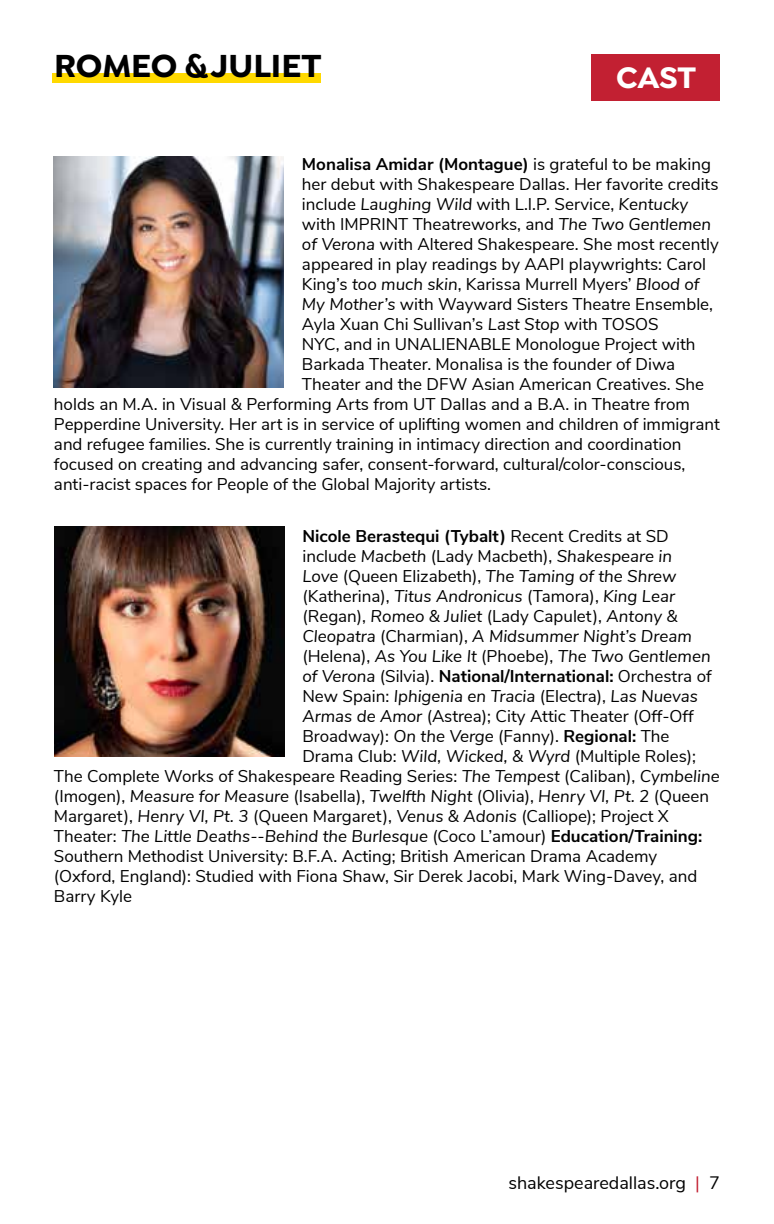
<style>
.page{position:relative;width:774px;height:1224px;background:#fff}
.page>*{position:absolute;margin:0;border:0;box-sizing:border-box;transform-origin:0 0}
.t1{font:700 34px "Isidora Sans";color:#000}
.t2{font:700 31.6px "Isidora Sans";color:#fff}
.t3{font:18px "Nunito Sans";color:#000}
.t4{font:17px "Nunito Sans";color:#000}
.t5{font:italic 17px "Nunito Sans";color:#000}
.t6{font:700 17px "Nunito Sans";color:#000}
.s1{font-weight:400}
.s2{font-style:italic}
.s3{font-style:normal}
.s4{font-weight:400;font-style:italic}
.s5{font-weight:700}
.s6{font-weight:700;font-style:normal}
.s7{color:#c22032}
</style>
<div class="page">
<div style="left:52px;top:74px;width:269px;height:9px;background:#ffd900"></div>
<div style="left:591px;top:55px;width:129px;height:46px;background:#c22032"></div>
<img style="left:54px;top:157px;width:230px;height:230px">
<img style="left:54px;top:527px;width:230px;height:230px">
<h1 class="t1" style="left:54px;top:45px;width:269px">ROMEO &amp; JULIET</h1>
<h2 class="t2" style="left:616px;top:58px;width:82px">CAST</h2>
<p class="t6" style="left:302px;top:151px;width:411px">Monalisa Amidar (Montague) <span class="s1">is grateful to be making</span></p>
<p class="t4" style="left:302px;top:172px;width:418px">her debut with Shakespeare Dallas. Her favorite credits</p>
<p class="t4" style="left:302px;top:192px;width:388px">include <span class="s2">Laughing Wild</span> with L.I.P. Service, <span class="s2">Kentucky</span></p>
<p class="t4" style="left:302px;top:212px;width:411px">with IMPRINT Theatreworks, and <span class="s2">The Two Gentlemen</span></p>
<p class="t4" style="left:302px;top:231px;width:418px"><span class="s2">of Verona</span> with Altered Shakespeare. She most recently</p>
<p class="t4" style="left:302px;top:251px;width:406px">appeared in play readings by AAPI playwrights: Carol</p>
<p class="t4" style="left:302px;top:271px;width:399px">King’s <span class="s2">too much skin</span>, Karissa Murrell Myers’ <span class="s2">Blood of</span></p>
<p class="t4" style="left:302px;top:291px;width:413px"><span class="s2">My Mother’s</span> with Wayward Sisters Theatre Ensemble,</p>
<p class="t4" style="left:302px;top:311px;width:358px">Ayla Xuan Chi Sullivan’s <span class="s2">Last Stop</span> with TOSOS</p>
<p class="t4" style="left:302px;top:331px;width:395px">NYC, and in UNALIENABLE Monologue Project with</p>
<p class="t4" style="left:302px;top:351px;width:375px">Barkada Theater. Monalisa is the founder of Diwa</p>
<p class="t4" style="left:302px;top:371px;width:404px">Theater and the DFW Asian American Creatives. She</p>
<p class="t4" style="left:54px;top:391px;width:637px">holds an M.A. in Visual &amp; Performing Arts from UT Dallas and a B.A. in Theatre from</p>
<p class="t4" style="left:54px;top:411px;width:667px">Pepperdine University. Her art is in service of uplifting women and children of immigrant</p>
<p class="t4" style="left:54px;top:431px;width:629px">and refugee families. She is currently training in intimacy direction and coordination</p>
<p class="t4" style="left:54px;top:451px;width:633px">focused on creating and advancing safer, consent-forward, cultural/color-conscious,</p>
<p class="t4" style="left:54px;top:471px;width:439px">anti-racist spaces for People of the Global Majority artists.</p>
<p class="t6" style="left:302px;top:524px;width:368px">Nicole Berastequi (Tybalt) <span class="s1">Recent Credits at SD</span></p>
<p class="t4" style="left:302px;top:544px;width:371px">include <span class="s2">Macbeth</span> (Lady Macbeth), <span class="s2">Shakespeare in</span></p>
<p class="t5" style="left:302px;top:564px;width:376px">Love <span class="s3">(Queen Elizabeth),</span> The Taming of the Shrew</p>
<p class="t5" style="left:302px;top:584px;width:374px"><span class="s3">(Katherina),</span> Titus Andronicus <span class="s3">(Tamora),</span> King Lear</p>
<p class="t4" style="left:302px;top:604px;width:377px">(Regan), <span class="s2">Romeo &amp; Juliet</span> (Lady Capulet), <span class="s2">Antony &amp;</span></p>
<p class="t5" style="left:302px;top:624px;width:391px">Cleopatra <span class="s3">(Charmian),</span> A Midsummer Night’s Dream</p>
<p class="t5" style="left:302px;top:644px;width:410px"><span class="s3">(Helena),</span> As You Like It <span class="s3">(Phoebe),</span> The Two Gentlemen</p>
<p class="t6" style="left:302px;top:664px;width:411px"><span class="s4">of Verona</span> <span class="s1">(Silvia).</span> National/International: <span class="s1">Orchestra of</span></p>
<p class="t5" style="left:302px;top:684px;width:397px"><span class="s3">New Spain:</span> Iphigenia en Tracia <span class="s3">(Electra),</span> Las Nuevas</p>
<p class="t4" style="left:302px;top:704px;width:393px"><span class="s2">Armas de Amor</span> (Astrea); City Attic Theater (Off-Off</p>
<p class="t4" style="left:302px;top:724px;width:369px">Broadway): <span class="s2">On the Verge</span> (Fanny). <span class="s5">Regional:</span> The</p>
<p class="t4" style="left:302px;top:744px;width:395px">Drama Club: <span class="s2">Wild, Wicked, &amp; Wyrd</span> (Multiple Roles);</p>
<p class="t4" style="left:54px;top:764px;width:667px">The Complete Works of Shakespeare Reading Series: <span class="s2">The Tempest</span> (Caliban), <span class="s2">Cymbeline</span></p>
<p class="t5" style="left:54px;top:784px;width:657px"><span class="s3">(Imogen),</span> Measure for Measure <span class="s3">(Isabella),</span> Twelfth Night <span class="s3">(Olivia),</span> Henry VI, Pt. 2 <span class="s3">(Queen</span></p>
<p class="t4" style="left:54px;top:804px;width:616px">Margaret), <span class="s2">Henry VI, Pt. 3</span> (Queen Margaret), <span class="s2">Venus &amp; Adonis</span> (Calliope); Project X</p>
<p class="t5" style="left:54px;top:824px;width:650px"><span class="s3">Theater:</span> The Little Deaths--Behind the Burlesque <span class="s3">(Coco L’amour)</span> <span class="s6">Education/Training:</span></p>
<p class="t4" style="left:54px;top:844px;width:605px">Southern Methodist University: B.F.A. Acting; British American Drama Academy</p>
<p class="t4" style="left:54px;top:864px;width:645px">(Oxford, England): Studied with Fiona Shaw, Sir Derek Jacobi, Mark Wing-Davey, and</p>
<p class="t4" style="left:54px;top:884px;width:80px">Barry Kyle</p>
<p class="t3" style="left:508px;top:1170px;width:213px">shakespearedallas.org <span class="s7">|</span> 7</p>
</div>
